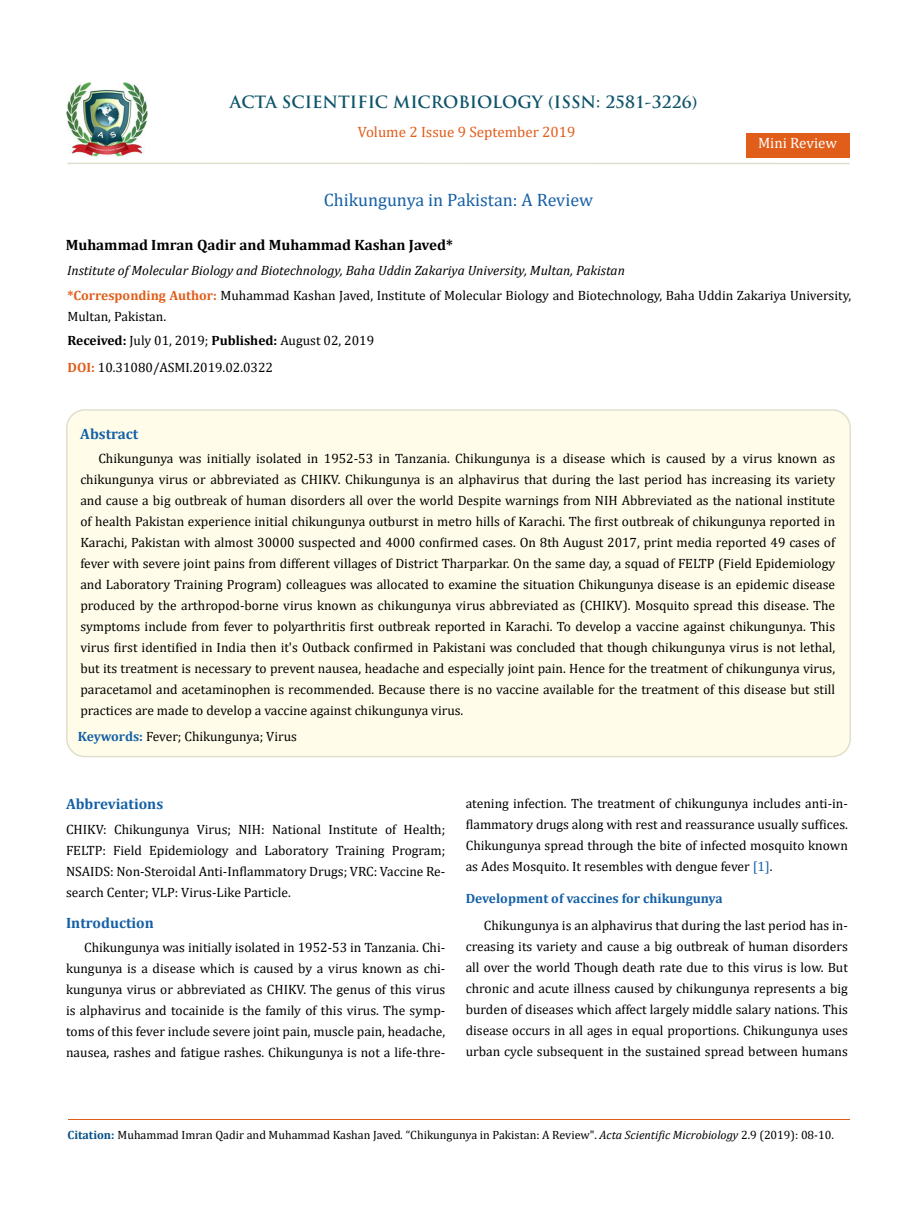
<style>
.page{position:relative;width:917px;height:1224px;background:#fff}
.page>*{position:absolute;margin:0;border:0;box-sizing:border-box;transform-origin:0 0}
.t1{font:18px "Cambria";color:#1560a6}
.t2{font:700 16.5px "Trajan Pro";color:#0e546a}
.t3{font:700 15px "Cambria";color:#000}
.t4{font:700 15px "Cambria";color:#1560a6}
.t5{font:15px "Cambria";color:#e05d1a}
.t6{font:15px "Cambria";color:#fff}
.t7{font:13.5px/21px "Cambria";color:#000;text-align:justify}
.t8{font:700 13.5px "Cambria";color:#1560a6}
.t9{font:12px "Cambria";color:#000}
.s1{font-style:italic}
.s2{font-weight:700;color:#e05d1a}
.s3{font-weight:700}
.s4{font-weight:700;color:#1560a6}
.s5{color:#1560a6}
.s6{font-weight:700;color:#035089}
</style>
<div class="page">
<img style="left:67px;top:83px;width:80px;height:73px">
<div style="left:745px;top:134px;width:104px;height:24px;background:#e05d1a"></div>
<div style="left:67px;top:410px;width:783px;height:347px;background:#fffde9;border-radius:18px"></div>
<div style="left:66px;top:409px;width:784px;height:348px;border:2px solid #e0dfcd;border-radius:18px"></div>
<hr style="left:68px;top:1120px;width:781px;height:1px;background:#e05d1a">
<hr style="left:67px;top:163px;width:782px;height:1px;background:#e0dfcd">
<p class="t2" style="left:230px;top:92px;width:469px">ACTA SCIENTIFIC MICROBIOLOGY (ISSN: 2581-3226)</p>
<p class="t5" style="left:358px;top:123px;width:219px">Volume 2 Issue 9 September 2019</p>
<p class="t6" style="left:758px;top:134px;width:81px">Mini Review</p>
<h1 class="t1" style="left:324px;top:190px;width:271px">Chikungunya in Pakistan: A Review</h1>
<p class="t3" style="left:66px;top:234px;width:389px">Muhammad Imran Qadir and Muhammad Kashan Javed*</p>
<p class="t7" style="left:67px;top:258px;width:785px;line-height:25px"><span class="s1">Institute of Molecular Biology and Biotechnology, Baha Uddin Zakariya University, Multan, Pakistan<br></span><span class="s2">*Corresponding Author:</span> Muhammad Kashan Javed, Institute of Molecular Biology and Biotechnology, Baha Uddin Zakariya University,</p>
<p class="t7" style="left:67px;top:306px;width:100px">Multan, Pakistan.</p>
<p class="t7" style="left:67px;top:330px;width:308px"><span class="s3">Received:</span> July 01, 2019; <span class="s3">Published:</span> August 02, 2019</p>
<p class="t7" style="left:67px;top:357px;width:207px"><span class="s2">DOI:</span> 10.31080/ASMI.2019.02.0322</p>
<p class="t4" style="left:80px;top:423px;width:60px">Abstract</p>
<p class="t7" style="left:80px;top:448px;width:756px;text-indent:18px">Chikungunya was initially isolated in 1952-53 in Tanzania. Chikungunya is a disease which is caused by a virus known as chikungunya virus or abbreviated as CHIKV. Chikungunya is an alphavirus that during the last period has increasing its variety and cause a big outbreak of human disorders all over the world Despite warnings from NIH Abbreviated as the national institute of health Pakistan experience initial chikungunya outburst in metro hills of Karachi. The first outbreak of chikungunya reported in Karachi, Pakistan with almost 30000 suspected and 4000 confirmed cases. On 8th August 2017, print media reported 49 cases of fever with severe joint pains from different villages of District Tharparkar. On the same day, a squad of FELTP (Field Epidemiology and Laboratory Training Program) colleagues was allocated to examine the situation Chikungunya disease is an epidemic disease produced by the arthropod-borne virus known as chikungunya virus abbreviated as (CHIKV). Mosquito spread this disease. The symptoms include from fever to polyarthritis first outbreak reported in Karachi. To develop a vaccine against chikungunya. This virus first identified in India then it's Outback confirmed in Pakistani was concluded that though chikungunya virus is not lethal, but its treatment is necessary to prevent nausea, headache and especially joint pain. Hence for the treatment of chikungunya virus, paracetamol and acetaminophen is recommended. Because there is no vaccine available for the treatment of this disease but still practices are made to develop a vaccine against chikungunya virus.</p>
<p class="t7" style="left:78px;top:725px;width:221px"><span class="s4">Keywords:</span> Fever; Chikungunya; Virus</p>
<p class="t4" style="left:66px;top:794px;width:99px">Abbreviations</p>
<p class="t7" style="left:66px;top:819px;width:381px">CHIKV: Chikungunya Virus; NIH: National Institute of Health; FELTP: Field Epidemiology and Laboratory Training Program; NSAIDS: Non-Steroidal Anti-Inflammatory Drugs; VRC: Vaccine Re&shy;search Center; VLP: Virus-Like Particle.</p>
<p class="t4" style="left:66px;top:912px;width:89px">Introduction</p>
<p class="t7" style="left:66px;top:937px;width:381px;text-indent:18px">Chikungunya was initially isolated in 1952-53 in Tanzania. Chi&shy;kungunya is a disease which is caused by a virus known as chi&shy;kungunya virus or abbreviated as CHIKV. The genus of this virus is alphavirus and tocainide is the family of this virus. The symp&shy;toms of this fever include severe joint pain, muscle pain, headache, nausea, rashes and fatigue rashes. Chikungunya is not a life-thre-</p>
<p class="t7" style="left:465px;top:793px;width:384px">atening infection. The treatment of chikungunya includes anti-in&shy;flammatory drugs along with rest and reassurance usually suffices.<br>Chikungunya spread through the bite of infected mosquito known as Ades Mosquito. It resembles with dengue fever <span class="s5">[1]</span>.</p>
<p class="t8" style="left:465px;top:889px;width:258px">Development of vaccines for chikungunya</p>
<p class="t7" style="left:465px;top:915px;width:384px;text-indent:18px">Chikungunya is an alphavirus that during the last period has in&shy;creasing its variety and cause a big outbreak of human disorders all over the world Though death rate due to this virus is low. But chronic and acute illness caused by chikungunya represents a big burden of diseases which affect largely middle salary nations. This disease occurs in all ages in equal proportions. Chikungunya uses urban cycle subsequent in the sustained spread between humans</p>
<p class="t9" style="left:68px;top:1128px;width:768px"><span class="s6">Citation:</span> Muhammad Imran Qadir and Muhammad Kashan Javed<span class="s1">.</span> “Chikungunya in Pakistan: A Review". <span class="s1">Acta Scientific Microbiology</span> 2.9 (2019): 08-10.</p>
</div>
